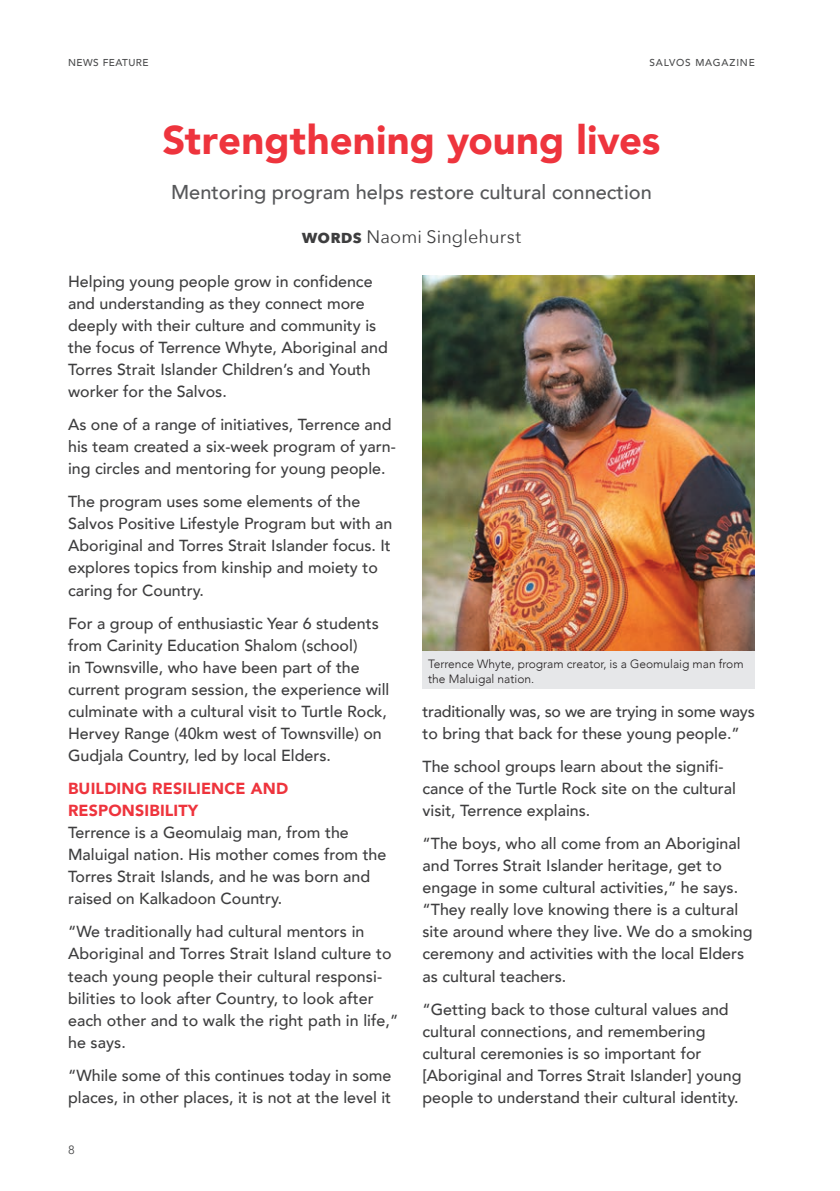
<style>
.page{position:relative;width:840px;height:1191px;background:#fff}
.page>*{position:absolute;margin:0;border:0;box-sizing:border-box;transform-origin:0 0}
.Salvos_Header{font:900 40px "Avenir";color:#ee343d}
.Salvos_Subhead{font:500 20px "Avenir";color:#57585a}
.Salvos_By-Line{font:18px "Avenir Next";letter-spacing:.01em;color:#3e3e3f}
.Salvos_Body{font:500 16px/22px "Avenir";color:#3e3e3f}
.Intext_Subhead{font:900 16px/22px "Avenir";letter-spacing:.01em;color:#ee343d}
.Image_Caption{font:300 12px/14.4px "Avenir";color:#231f20}
.t1{font:12px "Avenir";color:#4b4c4d}
.Page_name_-_Left{font:500 10px "Avenir";letter-spacing:.08em;color:#4b4c4d}
.Page_name_-_Left-2{font:500 10px "Avenir";letter-spacing:.05em;color:#4b4c4d}
.s1{font-weight:700}
</style>
<div class="page">
<div style="left:422px;top:650px;width:332px;height:38px;background:#e6e7e9"></div>
<img style="left:422px;top:276px;width:332px;height:374px">
<p class="Page_name_-_Left-2" style="left:68px;top:54px;width:82px">NEWS FEATURE</p>
<p class="Page_name_-_Left" style="left:649px;top:54px;width:107px">SALVOS MAGAZINE</p>
<p class="Salvos_Header" style="left:162px;top:106px;width:499px">Strengthening young lives</p>
<p class="Salvos_Subhead" style="left:171px;top:174px;width:482px">Mentoring program helps restore cultural connection</p>
<p class="Salvos_By-Line" style="left:301px;top:226px;width:221px"><span class="s1">WORDS</span> Naomi Singlehurst</p>
<p class="Salvos_Body" style="left:68px;top:269px;width:321px">Helping young people grow in confidence and understanding as they connect more deeply with their culture and community is the focus of Terrence Whyte, Aboriginal and Torres Strait Islander Children’s and Youth worker for the Salvos.</p>
<p class="Salvos_Body" style="left:68px;top:413px;width:329px">As one of a range of initiatives, Terrence and his team created a six-week program of yarn&shy;ing circles and mentoring for young people.</p>
<p class="Salvos_Body" style="left:68px;top:490px;width:325px">The program uses some elements of the Salvos Positive Lifestyle Program but with an Aboriginal and Torres Strait Islander focus. It explores topics from kinship and moiety to caring for Country.</p>
<p class="Salvos_Body" style="left:68px;top:611px;width:322px">For a group of enthusiastic Year 6 students from Carinity Education Shalom (school)<br>in Townsville, who have been part of the current program session, the experience will culminate with a cultural visit to Turtle Rock, Hervey Range (40km west of Townsville) on Gudjala Country, led by local Elders.</p>
<p class="Intext_Subhead" style="left:68px;top:777px;width:221px">BUILDING RESILIENCE AND<br>RESPONSIBILITY</p>
<p class="Salvos_Body" style="left:68px;top:820px;width:320px">Terrence is a Geomulaig man, from the Maluigal nation. His mother comes from the Torres Strait Islands, and he was born and raised on Kalkadoon Country.</p>
<p class="Salvos_Body" style="left:68px;top:920px;width:331px">“We traditionally had cultural mentors in Aboriginal and Torres Strait Island culture to teach young people their cultural responsi&shy;bilities to look after Country, to look after each other and to walk the right path in life,” he says.</p>
<p class="Salvos_Body" style="left:68px;top:1063px;width:325px">“While some of this continues today in some places, in other places, it is not at the level it</p>
<p class="t1" style="left:68px;top:1142px;width:8px">8</p>
<p class="Image_Caption" style="left:428px;top:657px;width:317px">Terrence Whyte, program creator, is a Geomulaig man from the Maluigal nation.</p>
<p class="Salvos_Body" style="left:422px;top:699px;width:333px">traditionally was, so we are trying in some ways to bring that back for these young people.”</p>
<p class="Salvos_Body" style="left:422px;top:754px;width:315px">The school groups learn about the signifi&shy;cance of the Turtle Rock site on the cultural visit, Terrence explains.</p>
<p class="Salvos_Body" style="left:422px;top:831px;width:331px">“The boys, who all come from an Aboriginal and Torres Strait Islander heritage, get to engage in some cultural activities,” he says. “They really love knowing there is a cultural site around where they live. We do a smoking ceremony and activities with the local Elders as cultural teachers.</p>
<p class="Salvos_Body" style="left:422px;top:997px;width:320px">“Getting back to those cultural values and cultural connections, and remembering cultural ceremonies is so important for [Aboriginal and Torres Strait Islander] young people to understand their cultural identity.</p>
</div>
